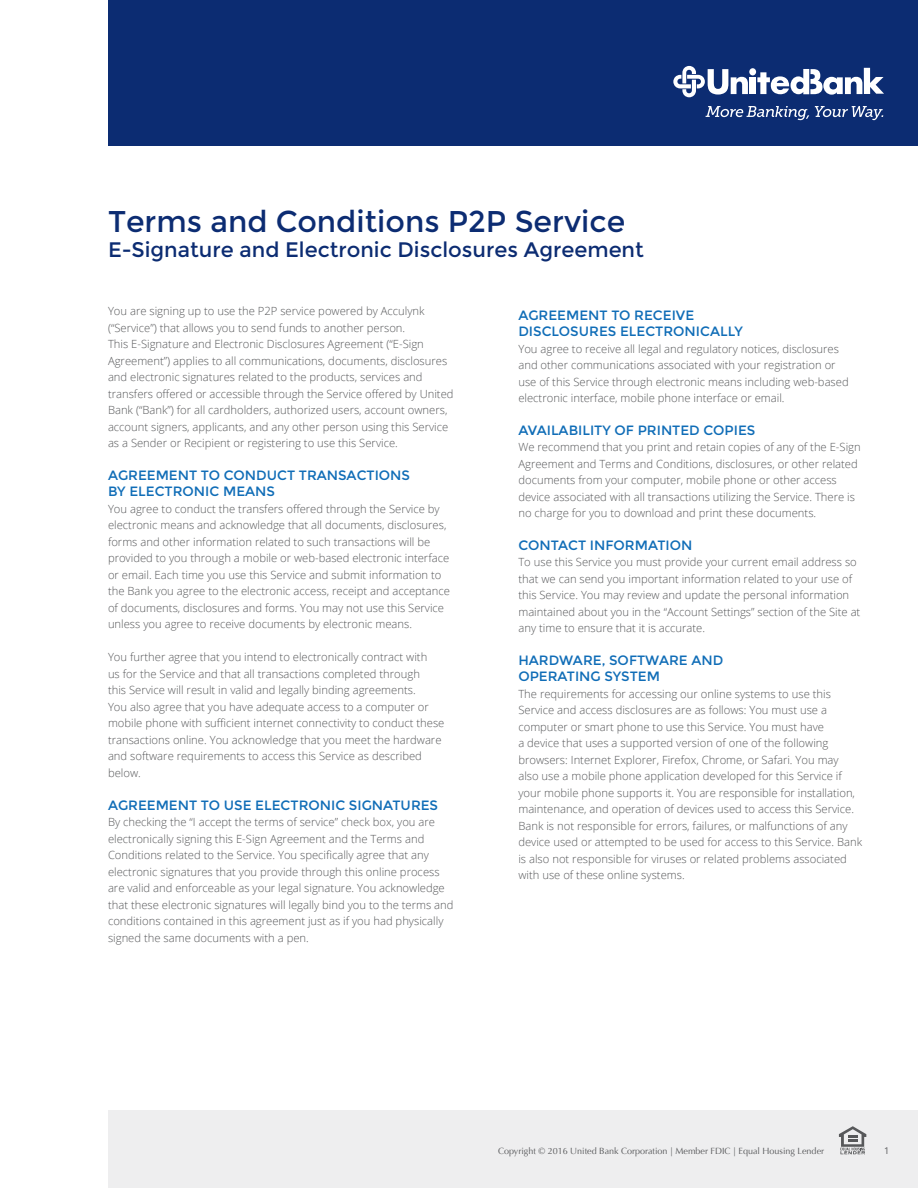
<style>
.page{position:relative;width:918px;height:1188px;background:#fff}
.page>*{position:absolute;margin:0;border:0;box-sizing:border-box;transform-origin:0 0}
.HEADERS_1{font:30px "Montserrat";color:#0c2c72}
.HEADERS_1-2{font:21px "Montserrat";color:#0c2c72}
.HEADERS_2{font:13.5px/16.2px "Montserrat";color:#106db7}
.BODY_COPY{font:13.5px "Montserrat";color:#106db7}
.BODY_COPY-2{font:300 11.25px/16.5px "Open Sans";color:#57585a}
.BODY_COPY-3{font:9.3px "Open Sans";color:#57585a}
.t1{font:9px "Optima";color:#57585a}
</style>
<div class="page">
<div style="left:108px;top:0;width:810px;height:145px;background:#0c2c72"></div>
<div style="left:108px;top:1110px;width:810px;height:78px;background:#eeeeef"></div>
<svg style="left:839px;top:1126px;width:27px;height:28px"></svg>
<svg style="left:705px;top:106px;width:178px;height:14px"></svg>
<div style="left:749px;top:68px;width:7px;height:7px;background:#fff;border-radius:50%"></div>
<div style="left:750px;top:77px;width:6px;height:17px;background:#fff"></div>
<svg style="left:757px;top:68px;width:127px;height:27px"></svg>
<svg style="left:673px;top:66px;width:75px;height:31px"></svg>
<p class="HEADERS_1" style="left:108px;top:204px;width:519px">Terms and Conditions P2P Service</p>
<p class="HEADERS_1-2" style="left:108px;top:237px;width:537px">E-Signature and Electronic Disclosures Agreement</p>
<p class="BODY_COPY-2" style="left:108px;top:303px;width:347px">You are signing up to use the P2P service powered by Acculynk (“Service”) that allows you to send funds to another person.<br>This E-Signature and Electronic Disclosures Agreement (“E-Sign Agreement”) applies to all communications, documents, disclosures and electronic signatures related to the products, services and transfers offered or accessible through the Service offered by United Bank (“Bank”) for all cardholders, authorized users, account owners, account signers, applicants, and any other person using this Service as a Sender or Recipient or registering to use this Service.</p>
<p class="HEADERS_2" style="left:108px;top:467px;width:304px">AGREEMENT TO CONDUCT TRANSACTIONS<br>BY ELECTRONIC MEANS</p>
<p class="BODY_COPY-2" style="left:108px;top:500px;width:343px">You agree to conduct the transfers offered through the Service by electronic means and acknowledge that all documents, disclosures, forms and other information related to such transactions will be provided to you through a mobile or web-based electronic interface or email. Each time you use this Service and submit information to the Bank you agree to the electronic access, receipt and acceptance of documents, disclosures and forms. You may not use this Service unless you agree to receive documents by electronic means.</p>
<p class="BODY_COPY-2" style="left:108px;top:649px;width:338px">You further agree that you intend to electronically contract with<br>us for the Service and that all transactions completed through<br>this Service will result in valid and legally binding agreements.<br>You also agree that you have adequate access to a computer or mobile phone with sufficient internet connectivity to conduct these transactions online. You acknowledge that you meet the hardware and software requirements to access this Service as described below.</p>
<p class="HEADERS_2" style="left:108px;top:797px;width:332px">AGREEMENT TO USE ELECTRONIC SIGNATURES</p>
<p class="BODY_COPY-2" style="left:108px;top:813px;width:347px">By checking the “I accept the terms of service” check box, you are electronically signing this E-Sign Agreement and the Terms and Conditions related to the Service. You specifically agree that any electronic signatures that you provide through this online process are valid and enforceable as your legal signature. You acknowledge that these electronic signatures will legally bind you to the terms and conditions contained in this agreement just as if you had physically signed the same documents with a pen.</p>
<p class="HEADERS_2" style="left:518px;top:307px;width:226px">AGREEMENT TO RECEIVE<br>DISCLOSURES ELECTRONICALLY</p>
<p class="BODY_COPY-2" style="left:518px;top:340px;width:332px">You agree to receive all legal and regulatory notices, disclosures and other communications associated with your registration or use of this Service through electronic means including web-based electronic interface, mobile phone interface or email.</p>
<p class="BODY_COPY" style="left:518px;top:422px;width:238px">AVAILABILITY OF PRINTED COPIES</p>
<p class="BODY_COPY-2" style="left:518px;top:438px;width:344px">We recommend that you print and retain copies of any of the E-Sign Agreement and Terms and Conditions, disclosures, or other related documents from your computer, mobile phone or other access device associated with all transactions utilizing the Service. There is no charge for you to download and print these documents.</p>
<p class="HEADERS_2" style="left:518px;top:537px;width:175px">CONTACT INFORMATION</p>
<p class="BODY_COPY-2" style="left:518px;top:554px;width:344px">To use this Service you must provide your current email address so that we can send you important information related to your use of this Service. You may review and update the personal information maintained about you in the “Account Settings” section of the Site at any time to ensure that it is accurate.</p>
<p class="HEADERS_2" style="left:518px;top:652px;width:206px">HARDWARE, SOFTWARE AND<br>OPERATING SYSTEM</p>
<p class="BODY_COPY-2" style="left:518px;top:685px;width:345px">The requirements for accessing our online systems to use this Service and access disclosures are as follows: You must use a computer or smart phone to use this Service. You must have<br>a device that uses a supported version of one of the following browsers: Internet Explorer, Firefox, Chrome, or Safari. You may<br>also use a mobile phone application developed for this Service if your mobile phone supports it. You are responsible for installation, maintenance, and operation of devices used to access this Service.<br>Bank is not responsible for errors, failures, or malfunctions of any device used or attempted to be used for access to this Service. Bank is also not responsible for viruses or related problems associated with use of these online systems.</p>
<p class="t1" style="left:498px;top:1146px;width:328px">Copyright © 2016 United Bank Corporation | Member FDIC | Equal Housing Lender</p>
<p class="BODY_COPY-3" style="left:884px;top:1144px;width:7px">1</p>
</div>
